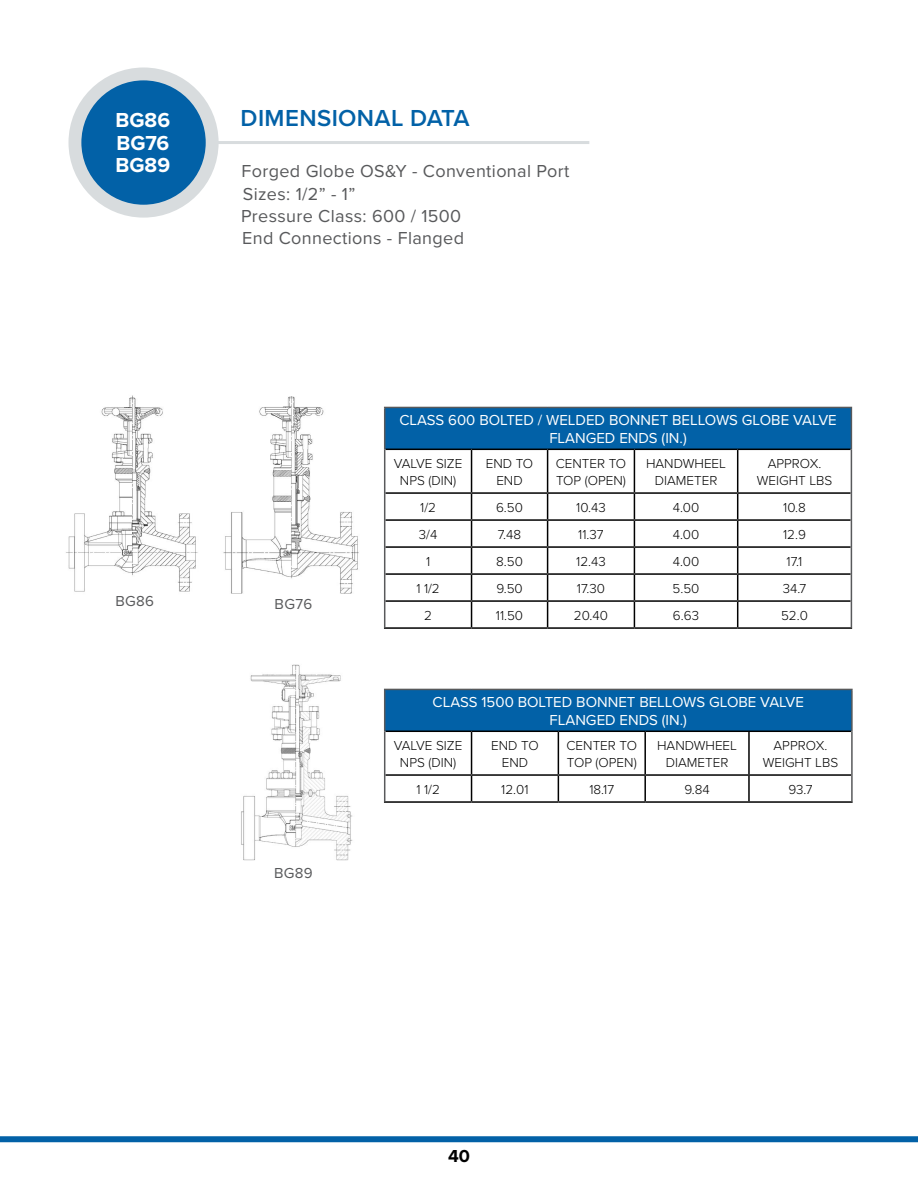
<style>
.page{position:relative;width:918px;height:1188px;background:#fff}
.page>*{position:absolute;margin:0;border:0;box-sizing:border-box;transform-origin:0 0}
.t1{font:600 24px "Proxima Nova";letter-spacing:.015em;color:#0261a7}
.t2{font:700 21px/22.5px "Proxima Nova";letter-spacing:-.005em;color:#fff;text-align:justify}
.t3{font:18px/21.9px "Proxima Nova";letter-spacing:.02em;color:#58595b}
.t4{font:700 18px "Proxima Nova";color:#000}
.t5{font:15px/18px "Proxima Nova";color:#fff;text-align:center}
.t6{font:15px "Proxima Nova";letter-spacing:.02em;color:#58595b}
.t7{font:300 13.5px/16.2px "Proxima Nova";color:#000;text-align:center}
</style>
<div class="page">
<div style="left:0;top:1136px;width:918px;height:6px;background:#0261a7"></div>
<div style="left:75px;top:74px;width:137px;height:137px;background:#0261a7;border-radius:50%"></div>
<div style="left:69px;top:67px;width:150px;height:151px;border:13px solid #d8dcde;border-radius:50%"></div>
<hr style="left:218px;top:141px;width:371px;height:3px;background:#d8dcde">
<div style="left:385px;top:407px;width:466px;height:42px;background:#0261a7"></div>
<hr style="left:385px;top:449px;width:87px;height:1px;background:#000">
<hr style="left:472px;top:449px;width:76px;height:1px;background:#000">
<hr style="left:471px;top:450px;width:1px;height:42px;background:#000">
<hr style="left:548px;top:449px;width:86px;height:1px;background:#000">
<hr style="left:547px;top:450px;width:1px;height:42px;background:#000">
<hr style="left:634px;top:449px;width:104px;height:1px;background:#000">
<hr style="left:634px;top:450px;width:1px;height:42px;background:#000">
<hr style="left:738px;top:449px;width:113px;height:1px;background:#000">
<hr style="left:737px;top:450px;width:1px;height:42px;background:#000">
<hr style="left:385px;top:492px;width:87px;height:2px;background:#000">
<hr style="left:472px;top:492px;width:76px;height:2px;background:#000">
<hr style="left:548px;top:492px;width:86px;height:2px;background:#000">
<hr style="left:634px;top:492px;width:104px;height:2px;background:#000">
<hr style="left:738px;top:492px;width:113px;height:2px;background:#000">
<hr style="left:384px;top:627px;width:88px;height:2px;background:#000">
<hr style="left:472px;top:627px;width:76px;height:2px;background:#000">
<hr style="left:548px;top:627px;width:86px;height:2px;background:#000">
<hr style="left:634px;top:627px;width:104px;height:2px;background:#000">
<hr style="left:738px;top:627px;width:114px;height:2px;background:#000">
<hr style="left:384px;top:407px;width:88px;height:1px;background:#58595b">
<hr style="left:384px;top:408px;width:1px;height:41px;background:#58595b">
<hr style="left:472px;top:407px;width:76px;height:1px;background:#58595b">
<hr style="left:548px;top:407px;width:86px;height:1px;background:#58595b">
<hr style="left:634px;top:407px;width:104px;height:1px;background:#58595b">
<hr style="left:738px;top:407px;width:114px;height:1px;background:#58595b">
<hr style="left:851px;top:408px;width:1px;height:41px;background:#58595b">
<hr style="left:384px;top:449px;width:1px;height:44px;background:#58595b">
<hr style="left:851px;top:449px;width:1px;height:44px;background:#58595b">
<svg style="left:384px;top:493px;width:468px;height:134px"></svg>
<div style="left:385px;top:689px;width:467px;height:42px;background:#0261a7"></div>
<hr style="left:385px;top:731px;width:87px;height:1px;background:#000">
<hr style="left:472px;top:731px;width:86px;height:1px;background:#000">
<hr style="left:471px;top:732px;width:1px;height:42px;background:#000">
<hr style="left:558px;top:731px;width:87px;height:1px;background:#000">
<hr style="left:558px;top:732px;width:1px;height:42px;background:#000">
<hr style="left:645px;top:731px;width:104px;height:1px;background:#000">
<hr style="left:644px;top:732px;width:2px;height:42px;background:#000">
<hr style="left:749px;top:731px;width:102px;height:1px;background:#000">
<hr style="left:748px;top:732px;width:2px;height:42px;background:#000">
<hr style="left:385px;top:774px;width:87px;height:2px;background:#000">
<hr style="left:472px;top:774px;width:86px;height:2px;background:#000">
<svg style="left:471px;top:776px;width:1px;height:25px"></svg>
<hr style="left:558px;top:774px;width:87px;height:2px;background:#000">
<svg style="left:558px;top:776px;width:1px;height:25px"></svg>
<hr style="left:645px;top:774px;width:104px;height:2px;background:#000">
<hr style="left:644px;top:776px;width:2px;height:25px;background:#000">
<hr style="left:749px;top:774px;width:102px;height:2px;background:#000">
<hr style="left:748px;top:776px;width:2px;height:25px;background:#000">
<hr style="left:384px;top:801px;width:88px;height:2px;background:#000">
<hr style="left:472px;top:801px;width:86px;height:2px;background:#000">
<hr style="left:558px;top:801px;width:87px;height:2px;background:#000">
<hr style="left:645px;top:801px;width:104px;height:2px;background:#000">
<hr style="left:749px;top:801px;width:104px;height:2px;background:#000">
<hr style="left:384px;top:689px;width:88px;height:1px;background:#58595b">
<hr style="left:384px;top:690px;width:1px;height:41px;background:#58595b">
<hr style="left:472px;top:689px;width:86px;height:1px;background:#58595b">
<hr style="left:558px;top:689px;width:87px;height:1px;background:#58595b">
<hr style="left:645px;top:689px;width:104px;height:1px;background:#58595b">
<hr style="left:749px;top:689px;width:104px;height:1px;background:#58595b">
<hr style="left:851px;top:690px;width:2px;height:41px;background:#58595b">
<hr style="left:384px;top:731px;width:1px;height:44px;background:#58595b">
<hr style="left:851px;top:731px;width:2px;height:44px;background:#58595b">
<svg style="left:384px;top:775px;width:1px;height:26px"></svg>
<hr style="left:851px;top:775px;width:2px;height:26px;background:#58595b">
<img style="left:66px;top:395px;width:132px;height:197px">
<img style="left:223px;top:397px;width:136px;height:197px">
<img style="left:241px;top:664px;width:112px;height:197px">
<h2 class="t2" style="left:116px;top:109px;width:56px">BG86<br>BG76<br>BG89</h2>
<h1 class="t1" style="left:241px;top:100px;width:231px">DIMENSIONAL DATA</h1>
<h3 class="t3" style="left:242px;top:159px;width:329px">Forged Globe OS&amp;Y - Conventional Port</h3>
<h3 class="t3" style="left:241px;top:182px;width:222px">Sizes: 1/2” - 1”<br>Pressure Class: 600 / 1500</h3>
<h3 class="t3" style="left:242px;top:226px;width:223px">End Connections - Flanged</h3>
<p class="t6" style="left:115px;top:590px;width:40px">BG86</p>
<p class="t6" style="left:275px;top:593px;width:39px">BG76</p>
<p class="t6" style="left:274px;top:862px;width:40px">BG89</p>
<p class="t5" style="left:399px;top:411px;width:439px">CLASS 600 BOLTED / WELDED BONNET BELLOWS GLOBE VALVE<br>FLANGED ENDS (IN.)</p>
<p class="t7" style="left:394px;top:455px;width:70px">VALVE SIZE<br>NPS (DIN)</p>
<p class="t7" style="left:486px;top:455px;width:49px">END TO<br>END</p>
<p class="t7" style="left:556px;top:455px;width:72px;text-align:left">CENTER TO<br>TOP (OPEN)</p>
<p class="t7" style="left:646px;top:455px;width:81px">HANDWHEEL<br>DIAMETER</p>
<p class="t7" style="left:757px;top:455px;width:77px">APPROX.<br>WEIGHT LBS</p>
<p class="t7" style="left:420px;top:499px;width:17px">1/2</p>
<p class="t7" style="left:496px;top:499px;width:28px">6.50</p>
<p class="t7" style="left:576px;top:499px;width:31px">10.43</p>
<p class="t7" style="left:673px;top:499px;width:28px">4.00</p>
<p class="t7" style="left:783px;top:499px;width:24px">10.8</p>
<p class="t7" style="left:419px;top:526px;width:20px">3/4</p>
<p class="t7" style="left:498px;top:526px;width:25px">7.48</p>
<p class="t7" style="left:578px;top:526px;width:27px">11.37</p>
<p class="t7" style="left:673px;top:526px;width:28px">4.00</p>
<p class="t7" style="left:783px;top:526px;width:24px">12.9</p>
<p class="t7" style="left:426px;top:553px;width:6px">1</p>
<p class="t7" style="left:496px;top:553px;width:28px">8.50</p>
<p class="t7" style="left:576px;top:553px;width:31px">12.43</p>
<p class="t7" style="left:673px;top:553px;width:28px">4.00</p>
<p class="t7" style="left:787px;top:553px;width:17px">17.1</p>
<p class="t7" style="left:416px;top:580px;width:25px">1 1/2</p>
<p class="t7" style="left:496px;top:580px;width:28px">9.50</p>
<p class="t7" style="left:577px;top:580px;width:30px">17.30</p>
<p class="t7" style="left:673px;top:580px;width:28px">5.50</p>
<p class="t7" style="left:783px;top:580px;width:25px">34.7</p>
<p class="t7" style="left:424px;top:607px;width:9px">2</p>
<p class="t7" style="left:496px;top:607px;width:29px">11.50</p>
<p class="t7" style="left:574px;top:607px;width:36px">20.40</p>
<p class="t7" style="left:673px;top:607px;width:28px">6.63</p>
<p class="t7" style="left:781px;top:607px;width:28px">52.0</p>
<p class="t5" style="left:433px;top:693px;width:373px">CLASS 1500 BOLTED BONNET BELLOWS GLOBE VALVE<br>FLANGED ENDS (IN.)</p>
<p class="t7" style="left:394px;top:737px;width:70px">VALVE SIZE<br>NPS (DIN)</p>
<p class="t7" style="left:491px;top:737px;width:49px">END TO<br>END</p>
<p class="t7" style="left:567px;top:737px;width:72px;text-align:left">CENTER TO<br>TOP (OPEN)</p>
<p class="t7" style="left:657px;top:737px;width:81px">HANDWHEEL<br>DIAMETER</p>
<p class="t7" style="left:763px;top:737px;width:77px">APPROX.<br>WEIGHT LBS</p>
<p class="t7" style="left:416px;top:781px;width:25px">1 1/2</p>
<p class="t7" style="left:501px;top:781px;width:29px">12.01</p>
<p class="t7" style="left:589px;top:781px;width:26px">18.17</p>
<p class="t7" style="left:684px;top:781px;width:27px">9.84</p>
<p class="t7" style="left:788px;top:781px;width:26px">93.7</p>
<h3 class="t4" style="left:448px;top:1143px;width:23px">40</h3>
</div>
